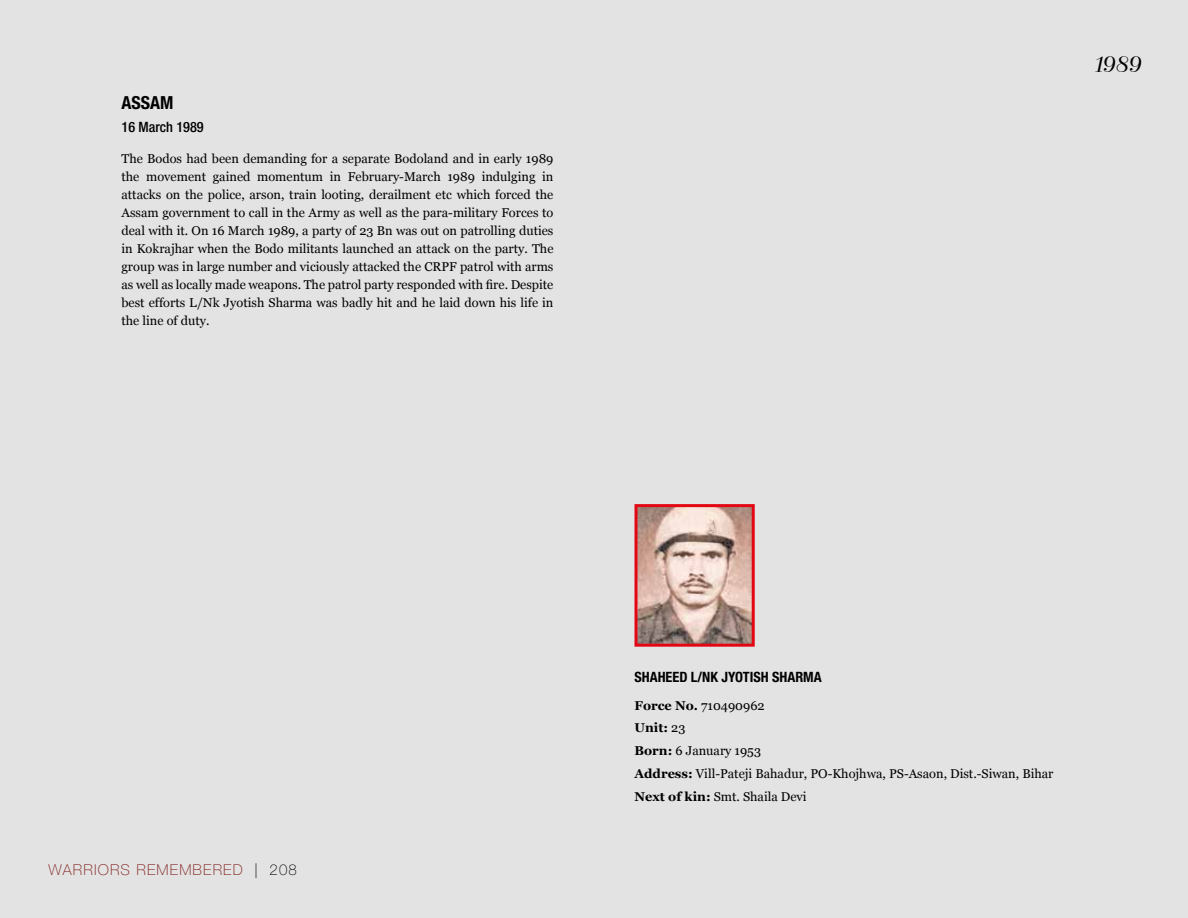
<style>
.page{position:relative;width:1188px;height:918px;background:#e3e3e3}
.page>*{position:absolute;margin:0;border:0;box-sizing:border-box;transform-origin:0 0}
.t1{font:24px "Bellevue";color:#000}
.t2{font:700 condensed 18px "Helvetica Neue LT Std";color:#000}
.t3{font:100 15px "Helvetica Neue LT Std";letter-spacing:.075em;color:#7e1f1b}
.t4{font:700 condensed 14.25px "Helvetica Neue LT Std";color:#000}
.t5{font:500 condensed 14.25px "Helvetica Neue LT Std";color:#000}
.t6{font:12.75px/18px "Georgia";color:#000;text-align:justify}
.s1{color:#000}
.s2{font-weight:700}
</style>
<div class="page">
<img style="left:638px;top:508px;width:113px;height:135px">
<div style="left:634px;top:504px;width:121px;height:143px;border:3px solid #e30613"></div>
<h2 class="t2" style="left:122px;top:92px;width:54px">ASSAM</h2>
<p class="t5" style="left:122px;top:119px;width:84px">16 March 1989</p>
<p class="t6" style="left:122px;top:150px;width:434px">The Bodos had been demanding for a separate Bodoland and in early 1989 the movement gained momentum in February-March 1989 indulging in attacks on the police, arson, train looting, derailment etc which forced the Assam government to call in the Army as well as the para-military Forces to deal with it. On 16 March 1989, a party of 23 Bn was out on patrolling duties in Kokrajhar when the Bodo militants launched an attack on the party. The group was in large number and viciously attacked the CRPF patrol with arms as well as locally made weapons. The patrol party responded with fire. Despite best efforts L/Nk Jyotish Sharma was badly hit and he laid down his life in the line of duty.</p>
<h1 class="t1" style="left:1091px;top:50px;width:50px">1989</h1>
<p class="t3" style="left:49px;top:861px;width:250px">WARRIORS REMEMBERED <span class="s1">| 208</span></p>
<p class="t4" style="left:634px;top:669px;width:189px">SHAHEED L/NK JYOTISH SHARMA</p>
<p class="t6" style="left:634px;top:694px;width:421px;line-height:22.8px;text-align:left"><span class="s2">Force No.</span> 710490962<br><span class="s2">Unit:</span> 23<br><span class="s2">Born:</span> 6 January 1953<br><span class="s2">Address:</span> Vill-Pateji Bahadur, PO-Khojhwa, PS-Asaon, Dist.-Siwan, Bihar<br><span class="s2">Next of kin:</span> Smt. Shaila Devi</p>
</div>
